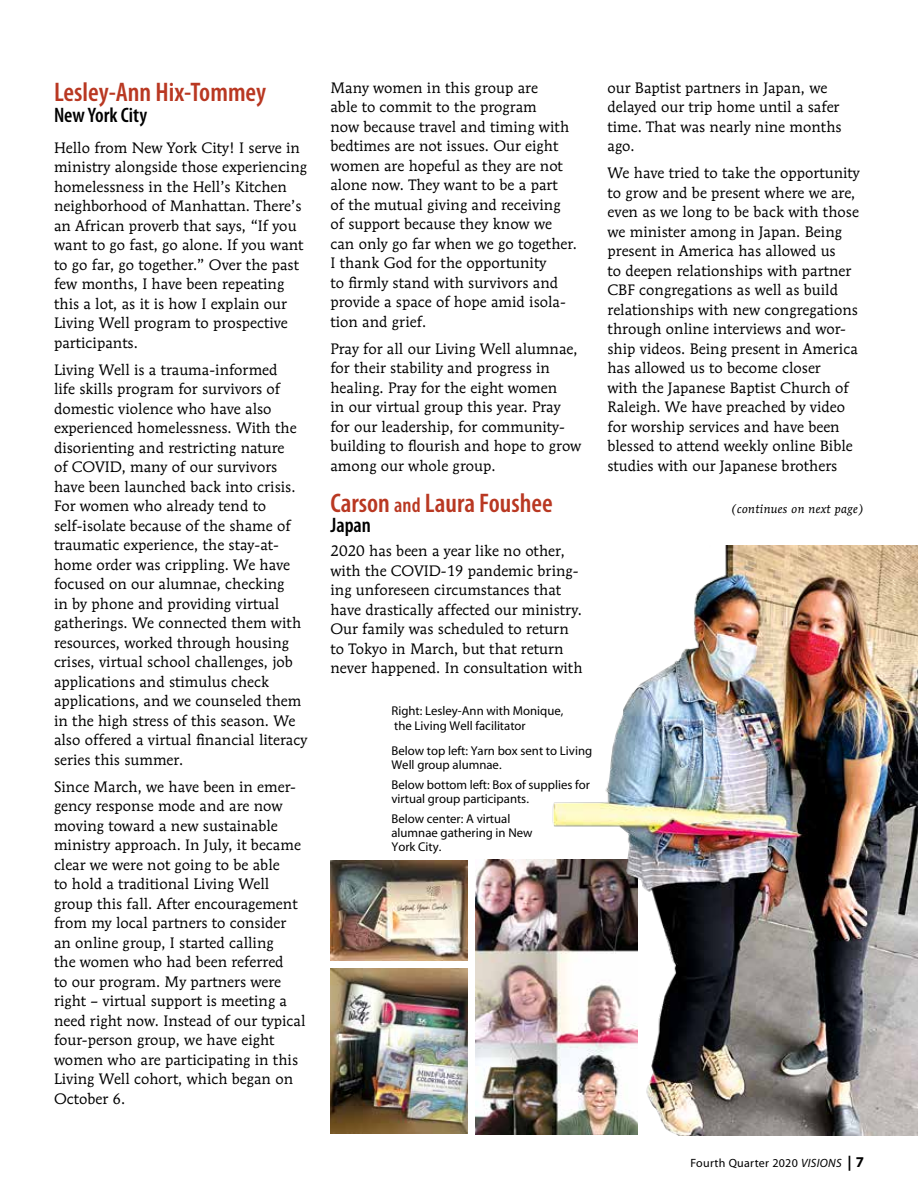
<style>
.page{position:relative;width:918px;height:1188px;background:#fff}
.page>*{position:absolute;margin:0;border:0;box-sizing:border-box;transform-origin:0 0}
.t1{font:600 condensed 27px "Myriad Pro";color:#b93822}
.t2{font:600 condensed 21px "Myriad Pro";color:#000}
.t3{font:15px/19.5px "Mendoza Roman";color:#000}
.t4{font:12.75px/14.2px "Myriad";color:#000}
.t5{font:12px "Myriad";letter-spacing:.025em;color:#000}
.t6{font:italic 12px "Mendoza Roman";letter-spacing:.025em;color:#000}
.s1{font-size:21px}
.s2{font-style:italic}
.s3{font-weight:700;font-size:15px}
</style>
<div class="page">
<img style="left:476px;top:859px;width:38px;height:276px">
<img style="left:514px;top:545px;width:404px;height:590px">
<img style="left:330px;top:968px;width:138px;height:166px">
<img style="left:330px;top:860px;width:137px;height:100px">
<h1 class="t1" style="left:54px;top:78px;width:214px">Lesley-Ann Hix-Tommey</h1>
<h2 class="t2" style="left:54px;top:104px;width:95px">New York City</h2>
<p class="t3" style="left:54px;top:137px;width:255px">Hello from New York City! I serve in ministry alongside those experiencing homelessness in the Hell’s Kitchen neighborhood of Manhattan. There’s an African proverb that says, “If you want to go fast, go alone. If you want to go far, go together.” Over the past few months, I have been repeating this a lot, as it is how I explain our Living Well program to prospective participants.</p>
<p class="t3" style="left:54px;top:360px;width:255px">Living Well is a trauma-informed<br>life skills program for survivors of domestic violence who have also experienced homelessness. With the disorienting and restricting nature<br>of COVID, many of our survivors have been launched back into crisis.<br>For women who already tend to self-isolate because of the shame of traumatic experience, the stay-at&shy;home order was crippling. We have focused on our alumnae, checking<br>in by phone and providing virtual gatherings. We connected them with resources, worked through housing crises, virtual school challenges, job applications and stimulus check applications, and we counseled them in the high stress of this season. We also offered a virtual financial literacy series this summer.</p>
<p class="t3" style="left:54px;top:777px;width:253px">Since March, we have been in emer&shy;gency response mode and are now moving toward a new sustainable ministry approach. In July, it became clear we were not going to be able<br>to hold a traditional Living Well group this fall. After encouragement from my local partners to consider an online group, I started calling<br>the women who had been referred<br>to our program. My partners were right – virtual support is meeting a need right now. Instead of our typical four-person group, we have eight women who are participating in this<br>Living Well cohort, which began on<br>October 6.</p>
<p class="t3" style="left:330px;top:78px;width:248px">Many women in this group are<br>able to commit to the program<br>now because travel and timing with bedtimes are not issues. Our eight women are hopeful as they are not alone now. They want to be a part<br>of the mutual giving and receiving of support because they know we can only go far when we go together.<br>I thank God for the opportunity<br>to firmly stand with survivors and provide a space of hope amid isola&shy;tion and grief.</p>
<p class="t3" style="left:330px;top:339px;width:252px">Pray for all our Living Well alumnae, for their stability and progress in healing. Pray for the eight women<br>in our virtual group this year. Pray for our leadership, for community&shy;building to flourish and hope to grow among our whole group.</p>
<h1 class="t1" style="left:330px;top:488px;width:224px">Carson <span class="s1">and</span> Laura Foushee</h1>
<h2 class="t2" style="left:330px;top:513px;width:42px">Japan</h2>
<p class="t3" style="left:330px;top:541px;width:254px">2020 has been a year like no other, with the COVID-19 pandemic bring&shy;ing unforeseen circumstances that have drastically affected our ministry.<br>Our family was scheduled to return to Tokyo in March, but that return never happened. In consultation with</p>
<p class="t4" style="left:392px;top:705px;width:173px">Right: Lesley-Ann with Monique, the Living Well facilitator</p>
<p class="t4" style="left:392px;top:744px;width:202px">Below top left: Yarn box sent to Living<br>Well group alumnae.</p>
<p class="t4" style="left:392px;top:778px;width:200px">Below bottom left: Box of supplies for virtual group participants.</p>
<p class="t4" style="left:392px;top:812px;width:143px">Below center: A virtual alumnae gathering in New<br>York City.</p>
<p class="t3" style="left:608px;top:78px;width:236px">our Baptist partners in Japan, we delayed our trip home until a safer time. That was nearly nine months ago.</p>
<p class="t3" style="left:608px;top:163px;width:254px">We have tried to take the opportunity to grow and be present where we are, even as we long to be back with those we minister among in Japan. Being present in America has allowed us<br>to deepen relationships with partner CBF congregations as well as build relationships with new congregations through online interviews and wor&shy;ship videos. Being present in America has allowed us to become closer<br>with the Japanese Baptist Church of Raleigh. We have preached by video for worship services and have been blessed to attend weekly online Bible studies with our Japanese brothers</p>
<p class="t6" style="left:731px;top:501px;width:135px">(continues on next page)</p>
<p class="t5" style="left:691px;top:1157px;width:175px">Fourth Quarter 2020 <span class="s2">VISIONS</span> <span class="s3">| 7</span></p>
</div>
